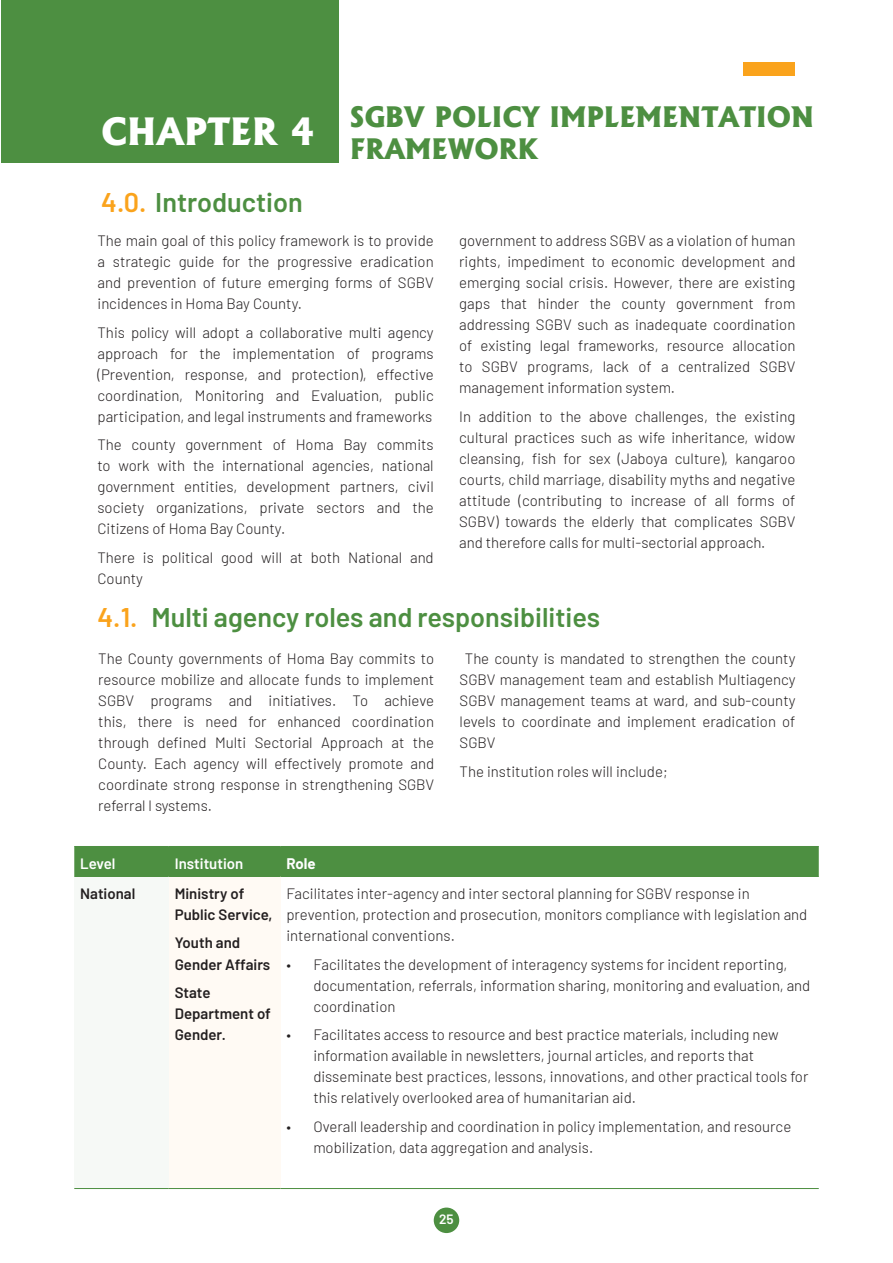
<style>
.page{position:relative;width:893px;height:1263px;background:#fff}
.page>*{position:absolute;margin:0;border:0;box-sizing:border-box;transform-origin:0 0}
.t1{font:800 36px "Albertus";color:#fff}
.main_para{font:600 27px "Barlow";color:#4d8f41}
.t2{font:800 27px/32.4px "Albertus";color:#4d8f41}
.main_para-2{font:300 15px/21px "Barlow";color:#231f20;text-align:justify}
.main_para-3{font:600 15px/21px "Barlow";color:#231f20}
.main_para-4{font:600 15px "Barlow";color:#fff}
.main_para-5{font:700 15px "Barlow";color:#fff}
.t3{font:600 13.5px "Barlow";color:#fff}
.s1{color:#faa31c}
</style>
<div class="page">
<div style="left:434px;top:1207px;width:25px;height:26px;background:#4d8f41;border-radius:50%"></div>
<div style="left:744px;top:63px;width:51px;height:13px;background:#faa31c"></div>
<div style="left:1px;top:0;width:338px;height:163px;background:#4d8f41"></div>
<div style="left:74px;top:847px;width:745px;height:29px;background:#4d8f41"></div>
<div style="left:74px;top:876px;width:95px;height:312px;background:#f6f9f6"></div>
<div style="left:169px;top:876px;width:111px;height:312px;background:#fffaf4"></div>
<hr style="left:74px;top:846px;width:95px;height:1px;background:#4d8f41">
<hr style="left:169px;top:846px;width:111px;height:1px;background:#4d8f41">
<hr style="left:280px;top:846px;width:539px;height:1px;background:#4d8f41">
<hr style="left:74px;top:876px;width:95px;height:1px;background:#4d8f41">
<hr style="left:169px;top:876px;width:111px;height:1px;background:#4d8f41">
<hr style="left:280px;top:876px;width:539px;height:1px;background:#4d8f41">
<hr style="left:74px;top:1188px;width:95px;height:1px;background:#4d8f41">
<hr style="left:169px;top:1188px;width:111px;height:1px;background:#4d8f41">
<hr style="left:280px;top:1188px;width:539px;height:1px;background:#4d8f41">
<p class="t1" style="left:101px;top:109px;width:215px">CHAPTER 4</p>
<p class="t2" style="left:350px;top:100px;width:465px">SGBV POLICY IMPLEMENTATION<br>FRAMEWORK</p>
<p class="main_para" style="left:101px;top:182px;width:203px"><span class="s1">4.0.</span> Introduction</p>
<p class="main_para-2" style="left:98px;top:229px;width:338px">The main goal of this policy framework is to provide a strategic guide for the progressive eradication and prevention of future emerging forms of SGBV incidences in Homa Bay County.</p>
<p class="main_para-2" style="left:98px;top:321px;width:338px">This policy will adopt a collaborative multi agency approach for the implementation of programs (Prevention, response, and protection), effective coordination, Monitoring and Evaluation, public participation, and legal instruments and frameworks</p>
<p class="main_para-2" style="left:98px;top:433px;width:338px">The county government of Homa Bay commits to work with the international agencies, national government entities, development partners, civil society organizations, private sectors and the Citizens of Homa Bay County.</p>
<p class="main_para-2" style="left:98px;top:546px;width:338px">There is political good will at both National and<br>County</p>
<p class="main_para-2" style="left:459px;top:229px;width:338px">government to address SGBV as a violation of human rights, impediment to economic development and emerging social crisis. However, there are existing gaps that hinder the county government from addressing SGBV such as inadequate coordination of existing legal frameworks, resource allocation to SGBV programs, lack of a centralized SGBV management information system.</p>
<p class="main_para-2" style="left:459px;top:405px;width:338px">In addition to the above challenges, the existing cultural practices such as wife inheritance, widow cleansing, fish for sex (Jaboya culture), kangaroo courts, child marriage, disability myths and negative attitude (contributing to increase of all forms of SGBV) towards the elderly that complicates SGBV and therefore calls for multi-sectorial approach.</p>
<p class="main_para" style="left:98px;top:597px;width:504px"><span class="s1">4.1.</span> Multi agency roles and responsibilities</p>
<p class="main_para-2" style="left:98px;top:647px;width:337px">The County governments of Homa Bay commits to resource mobilize and allocate funds to implement SGBV programs and initiatives. To achieve this, there is need for enhanced coordination through defined Multi Sectorial Approach at the County. Each agency will effectively promote and coordinate strong response in strengthening SGBV referral l systems.</p>
<p class="main_para-2" style="left:460px;top:647px;width:337px;text-indent:5px">The county is mandated to strengthen the county SGBV management team and establish Multiagency SGBV management teams at ward, and sub-county levels to coordinate and implement eradication of SGBV</p>
<p class="main_para-2" style="left:460px;top:760px;width:210px">The institution roles will include;</p>
<p class="main_para-4" style="left:80px;top:852px;width:37px">Level</p>
<p class="main_para-4" style="left:175px;top:852px;width:70px">Institution</p>
<p class="main_para-5" style="left:286px;top:852px;width:31px">Role</p>
<p class="main_para-3" style="left:80px;top:882px;width:57px">National</p>
<p class="main_para-3" style="left:175px;top:882px;width:99px">Ministry of<br>Public Service,</p>
<p class="main_para-3" style="left:175px;top:931px;width:97px">Youth and<br>Gender Affairs</p>
<p class="main_para-3" style="left:175px;top:981px;width:98px">State<br>Department of<br>Gender.</p>
<p class="main_para-2" style="left:286px;top:882px;width:522px;text-align:left">Facilitates inter-agency and inter sectoral planning for SGBV response in prevention, protection and prosecution, monitors compliance with legislation and international conventions.</p>
<p class="main_para-2" style="left:313px;top:952px;width:498px;text-align:left;text-indent:-27px">• Facilitates the development of interagency systems for incident reporting, documentation, referrals, information sharing, monitoring and evaluation, and coordination</p>
<p class="main_para-2" style="left:313px;top:1023px;width:496px;text-align:left;text-indent:-27px">• Facilitates access to resource and best practice materials, including new information available in newsletters, journal articles, and reports that disseminate best practices, lessons, innovations, and other practical tools for this relatively overlooked area of humanitarian aid.</p>
<p class="main_para-2" style="left:313px;top:1114px;width:479px;text-indent:-27px">• Overall leadership and coordination in policy implementation, and resource mobilization, data aggregation and analysis.</p>
<p class="t3" style="left:439px;top:1209px;width:16px">25</p>
</div>
